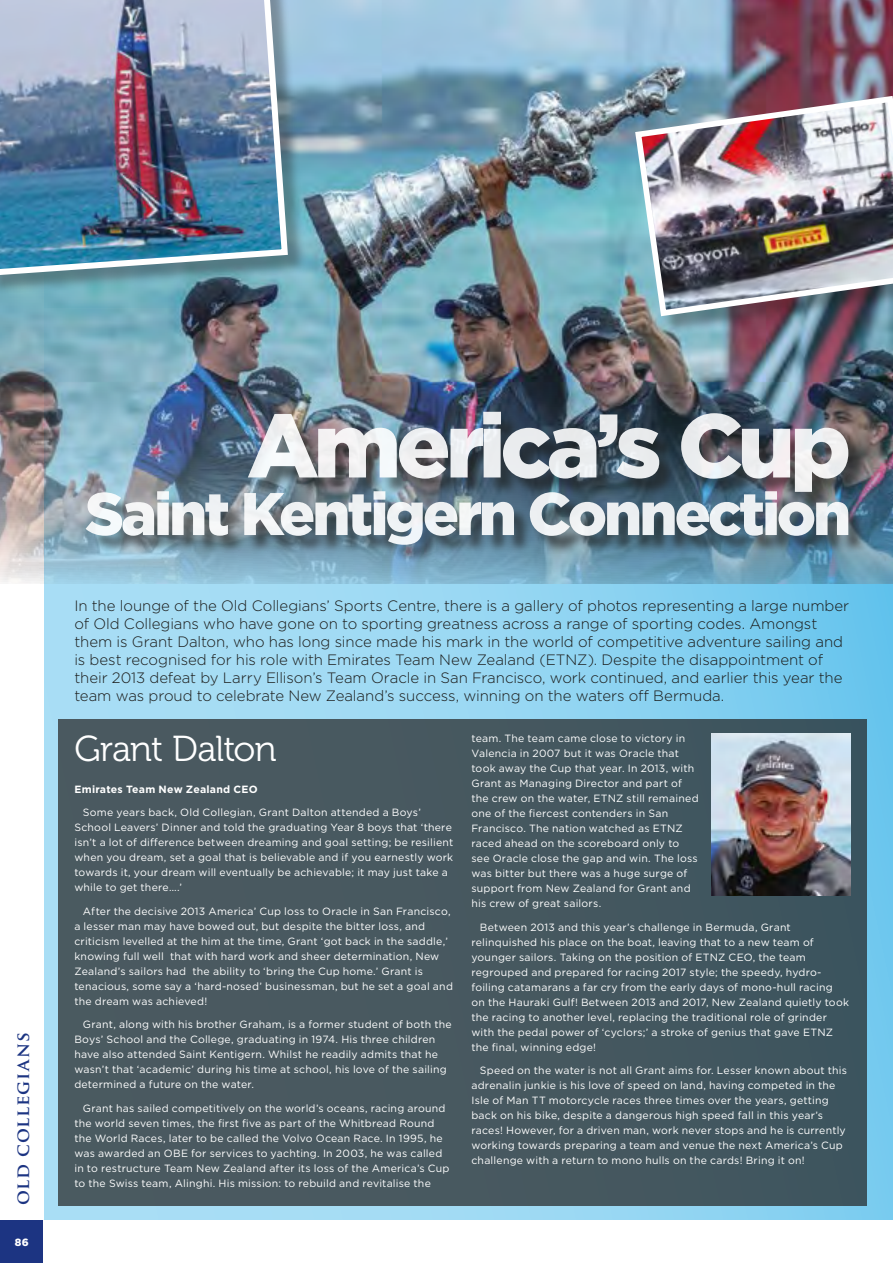
<style>
.page{position:relative;width:893px;height:1263px;background:#fff}
.page>*{position:absolute;margin:0;border:0;box-sizing:border-box;transform-origin:0 0}
.t1{font:900 90px "Gotham";letter-spacing:-.055em;color:#fff}
.t2{font:900 60px "Gotham";letter-spacing:-.05em;color:#fff}
.t3{font:36px "Museo 300";letter-spacing:-.025em;color:#fff}
.t4{font:700 18px "Trajan Pro";letter-spacing:.045em;color:#1c3482}
.t5{font:300 15px/18px "Gotham";letter-spacing:-.005em;color:#1a1a18}
.t6{font:10.5px/15px "Gotham";letter-spacing:.02em;color:#fff}
.t7{font:700 10.5px "Gotham";letter-spacing:.02em;color:#fff}
.t8{font:900 10.5px "Gotham";color:#fff}
</style>
<div class="page">
<div style="left:0;top:1220px;width:43px;height:43px;background:#1c3482"></div>
<svg style="left:44px;top:584px;width:849px;height:635px;background:#91d4f1"></svg>
<div style="left:58px;top:719px;width:809px;height:486px;background:#485860"></div>
<img style="left:0;top:0;width:893px;height:584px">
<img style="left:711px;top:734px;width:139px;height:162px">
<div style="left:0;top:0;width:306px;height:294px;background:#1a1a18;opacity:.35"></div>
<img style="left:0;top:0;width:291px;height:279px">
<div style="left:638px;top:99px;width:255px;height:235px;background:#1a1a18;opacity:.35"></div>
<img style="left:632px;top:93px;width:261px;height:226px">
<div style="left:251px;top:414px;width:616px;height:97px;background:#1a1a18;opacity:.65"></div>
<div style="left:89px;top:494px;width:778px;height:69px;background:#1a1a18;opacity:.64"></div>
<h3 class="t4" style="left:11px;top:1205px;width:174px;rotate:-90deg">old collegians</h3>
<p class="t8" style="left:15px;top:1235px;width:15px">86</p>
<h1 class="t1" style="left:247px;top:384px;width:605px">America’s Cup</h1>
<h2 class="t2" style="left:85px;top:472px;width:768px">Saint Kentigern Connection</h2>
<p class="t5" style="left:74px;top:596px;width:776px">In the lounge of the Old Collegians’ Sports Centre, there is a gallery of photos representing a large number of Old Collegians who have gone on to sporting greatness across a range of sporting codes. Amongst them is Grant Dalton, who has long since made his mark in the world of competitive adventure sailing and is best recognised for his role with Emirates Team New Zealand (ETNZ). Despite the disappointment of their 2013 defeat by Larry Ellison’s Team Oracle in San Francisco, work continued, and earlier this year the team was proud to celebrate New Zealand’s success, winning on the waters off Bermuda.</p>
<h3 class="t3" style="left:74px;top:729px;width:204px">Grant Dalton</h3>
<p class="t7" style="left:74px;top:782px;width:185px">Emirates Team New Zealand CEO</p>
<p class="t6" style="left:74px;top:805px;width:380px;text-indent:9px">Some years back, Old Collegian, Grant Dalton attended a Boys’ School Leavers’ Dinner and told the graduating Year 8 boys that ‘there isn’t a lot of difference between dreaming and goal setting; be resilient when you dream, set a goal that is believable and if you earnestly work towards it, your dream will eventually be achievable; it may just take a while to get there….’</p>
<p class="t6" style="left:74px;top:903px;width:380px;text-indent:9px">After the decisive 2013 America’ Cup loss to Oracle in San Francisco, a lesser man may have bowed out, but despite the bitter loss, and criticism levelled at the him at the time, Grant ‘got back in the saddle,’ knowing full well that with hard work and sheer determination, New Zealand’s sailors had the ability to ‘bring the Cup home.’ Grant is tenacious, some say a ‘hard-nosed’ businessman, but he set a goal and the dream was achieved!</p>
<p class="t6" style="left:74px;top:1017px;width:379px;text-indent:9px">Grant, along with his brother Graham, is a former student of both the Boys’ School and the College, graduating in 1974. His three children have also attended Saint Kentigern. Whilst he readily admits that he wasn’t that ‘academic’ during his time at school, his love of the sailing determined a future on the water.</p>
<p class="t6" style="left:74px;top:1100px;width:377px;text-indent:9px">Grant has sailed competitively on the world’s oceans, racing around the world seven times, the first five as part of the Whitbread Round the World Races, later to be called the Volvo Ocean Race. In 1995, he was awarded an OBE for services to yachting. In 2003, he was called in to restructure Team New Zealand after its loss of the America’s Cup to the Swiss team, Alinghi. His mission: to rebuild and revitalise the</p>
<p class="t6" style="left:471px;top:731px;width:229px">team. The team came close to victory in Valencia in 2007 but it was Oracle that took away the Cup that year. In 2013, with Grant as Managing Director and part of the crew on the water, ETNZ still remained one of the fiercest contenders in San Francisco. The nation watched as ETNZ raced ahead on the scoreboard only to see Oracle close the gap and win. The loss was bitter but there was a huge surge of support from New Zealand for Grant and his crew of great sailors.</p>
<p class="t6" style="left:471px;top:919px;width:379px;text-indent:9px">Between 2013 and this year’s challenge in Bermuda, Grant relinquished his place on the boat, leaving that to a new team of younger sailors. Taking on the position of ETNZ CEO, the team regrouped and prepared for racing 2017 style; the speedy, hydro&shy;foiling catamarans a far cry from the early days of mono-hull racing<br>on the Hauraki Gulf! Between 2013 and 2017, New Zealand quietly took the racing to another level, replacing the traditional role of grinder with the pedal power of ‘cyclors;’ a stroke of genius that gave ETNZ the final, winning edge!</p>
<p class="t6" style="left:471px;top:1063px;width:377px;text-indent:9px">Speed on the water is not all Grant aims for. Lesser known about this adrenalin junkie is his love of speed on land, having competed in the Isle of Man TT motorcycle races three times over the years, getting back on his bike, despite a dangerous high speed fall in this year’s races! However, for a driven man, work never stops and he is currently working towards preparing a team and venue the next America’s Cup challenge with a return to mono hulls on the cards! Bring it on!</p>
</div>
